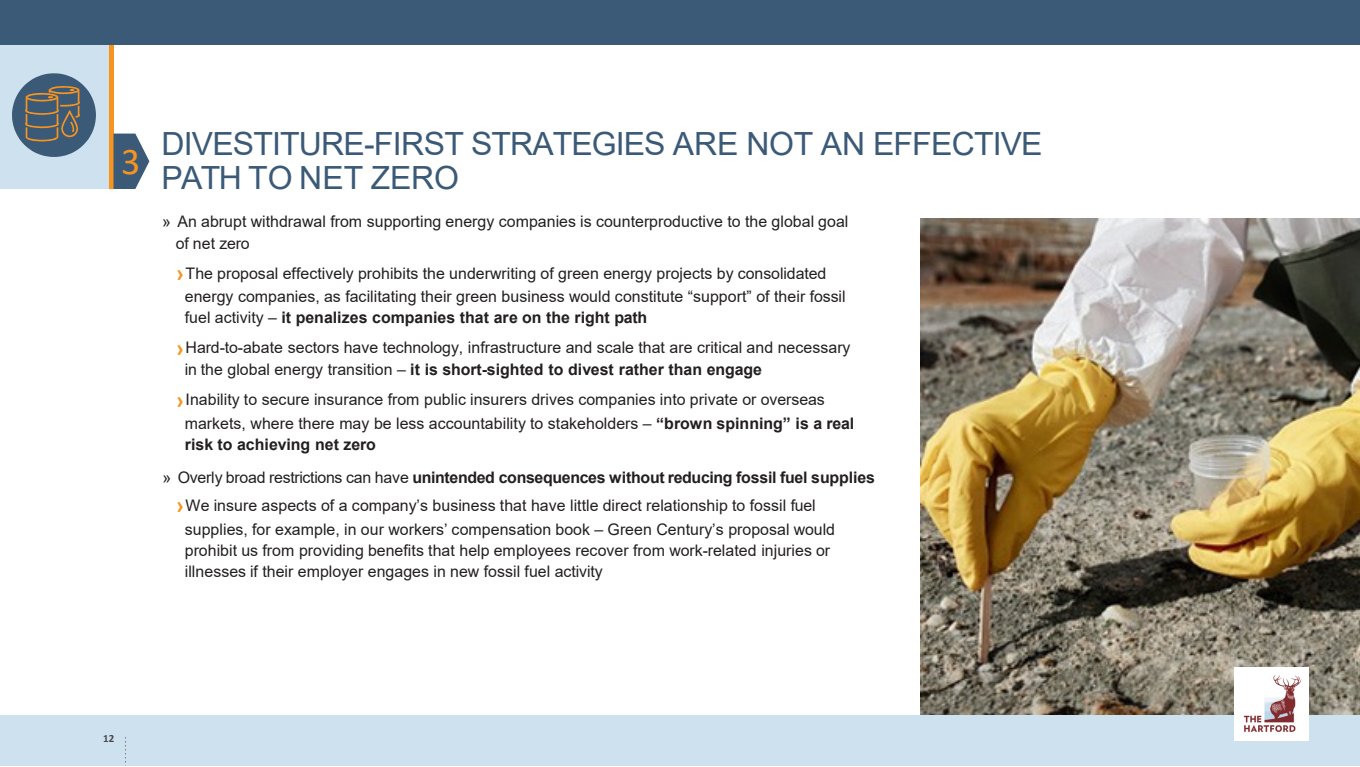
<style>
.page{position:relative;width:1360px;height:767px;background:#fff}
.page>*{position:absolute;margin:0;border:0;box-sizing:border-box;transform-origin:0 0}
.t1{font:37.9px "Calibri";color:#f7941f}
.t2{font:31.9px/33.8px "Arial";letter-spacing:-.025em;color:#3b5a78}
.t3{font:15.9px/22.1px "Arial";color:#231f20}
.t4{font:700 15.9px "Arial";letter-spacing:-.01em;color:#231f20}
.t5{font:700 11px "Calibri";color:#484848}
.s1{font-family:"Calibri";font-weight:700;font-size:23px;color:#f7941f}
.s2{font-weight:400}
.s3{font-weight:700}
</style>
<div class="page">
<img style="left:920px;top:218px;width:440px;height:497px">
<div style="left:0;top:45px;width:110px;height:144px;background:#cee1ee"></div>
<div style="left:109px;top:45px;width:5px;height:144px;background:#f7941f"></div>
<svg style="left:114px;top:134px;width:35px;height:55px"></svg>
<div style="left:0;top:715px;width:1360px;height:51px;background:#cee1ee"></div>
<img style="left:1235px;top:668px;width:74px;height:73px">
<svg style="left:125px;top:737px;width:1px;height:29px"></svg>
<div style="left:0;top:0;width:1360px;height:45px;background:#3b5a78"></div>
<svg style="left:12px;top:73px;width:84px;height:84px"></svg>
<p class="t1" style="left:121px;top:138px;width:21px">3</p>
<h2 class="t2" style="left:162px;top:127px;width:883px">DIVESTITURE-FIRST STRATEGIES ARE NOT AN EFFECTIVE<br>PATH TO NET ZERO</h2>
<p class="t3" style="left:176px;top:210px;width:674px;text-indent:-14px">» An abrupt withdrawal from supporting energy companies is counterproductive to the global goal of net zero</p>
<p class="t3" style="left:185px;top:262px;width:662px;line-height:23.5px;text-indent:-9px"><span class="s1">›</span>The proposal effectively prohibits the underwriting of green energy projects by consolidated energy companies, as facilitating their green business would constitute “support” of their fossil</p>
<p class="t4" style="left:185px;top:309px;width:464px"><span class="s2">fuel activity –</span> it penalizes companies that are on the right path</p>
<p class="t3" style="left:185px;top:337px;width:667px;text-indent:-9px"><span class="s1">›</span>Hard-to-abate sectors have technology, infrastructure and scale that are critical and necessary in the global energy transition – <span class="s3">it is short-sighted to divest rather than engage</span></p>
<p class="t3" style="left:185px;top:388px;width:671px;line-height:23.3px;text-indent:-9px"><span class="s1">›</span>Inability to secure insurance from public insurers drives companies into private or overseas markets, where there may be less accountability to stakeholders – <span class="s3">“brown spinning” is a real</span></p>
<p class="t4" style="left:185px;top:435px;width:192px">risk to achieving net zero</p>
<p class="t4" style="left:162px;top:468px;width:714px"><span class="s2">» Overly broad restrictions can have</span> unintended consequences without reducing fossil fuel supplies</p>
<p class="t3" style="left:185px;top:494px;width:652px;line-height:23.6px;text-indent:-9px"><span class="s1">›</span>We insure aspects of a company’s business that have little direct relationship to fossil fuel supplies, for example, in our workers’ compensation book – Green Century’s proposal would</p>
<p class="t3" style="left:185px;top:540px;width:647px;line-height:21.1px">prohibit us from providing benefits that help employees recover from work-related injuries or illnesses if their employer engages in new fossil fuel activity</p>
<p class="t5" style="left:103px;top:731px;width:12px">12</p>
</div>
